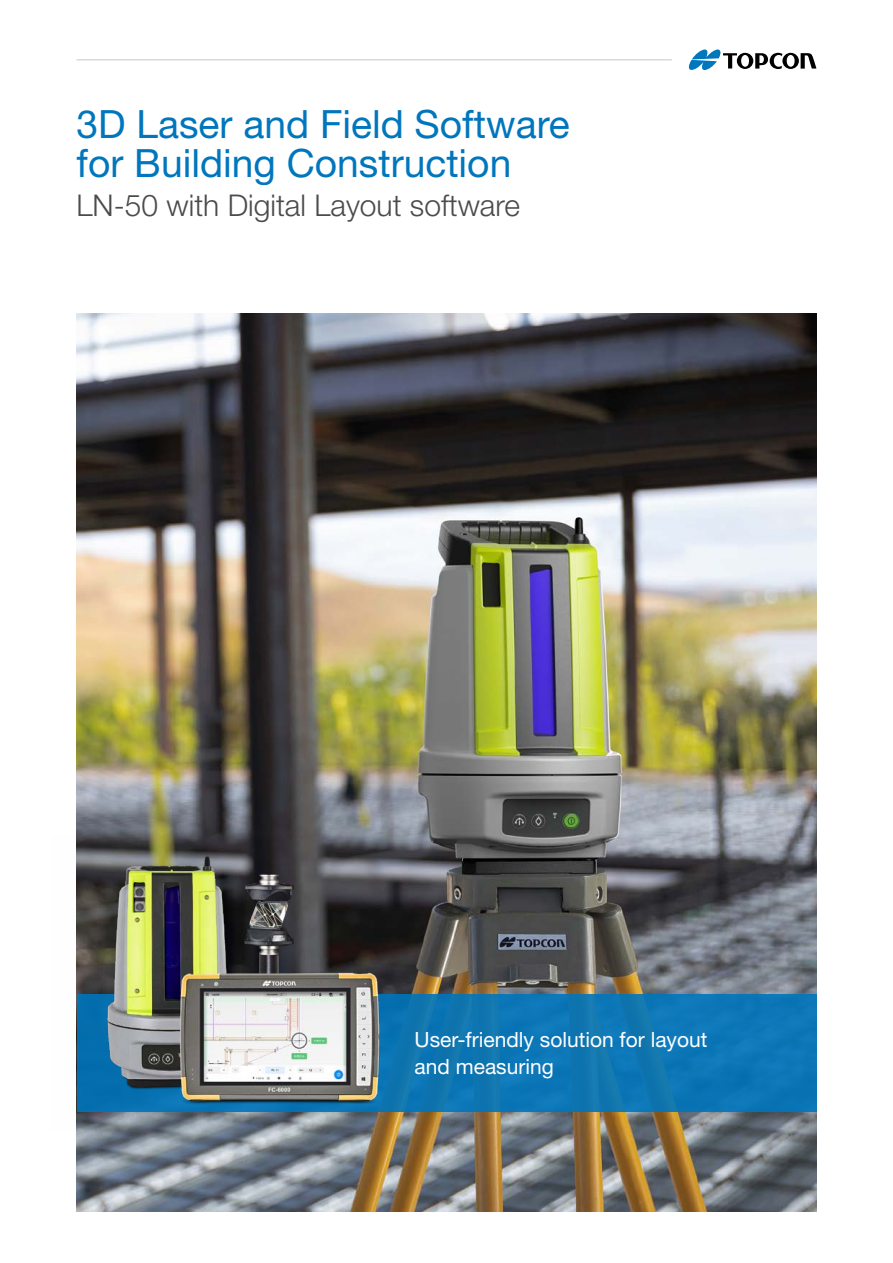
<style>
.page{position:relative;width:893px;height:1263px;background:#fff}
.page>*{position:absolute;margin:0;border:0;box-sizing:border-box;transform-origin:0 0}
.t1{font:39px/39px "Helvetica Neue LT Std";color:#0076bd}
.t2{font:300 30px "Helvetica Neue LT Std";color:#4b4b4d}
.t3{font:21px/27px "Helvetica Neue LT Std";color:#fff}
</style>
<div class="page">
<hr style="left:77px;top:59px;width:595px;height:2px;background:#d9dadb">
<svg style="left:688px;top:49px;width:128px;height:21px"></svg>
<img style="left:77px;top:313px;width:739px;height:899px">
<div style="left:77px;top:995px;width:739px;height:117px;background:#0d76b5"></div>
<img style="left:76px;top:836px;width:368px;height:294px">
<p class="t1" style="left:77px;top:104px;width:495px">3D Laser and Field Software for Building Construction</p>
<p class="t2" style="left:77px;top:187px;width:445px">LN-50 with Digital Layout software</p>
<p class="t3" style="left:415px;top:1026px;width:294px">User-friendly solution for layout and measuring</p>
</div>
